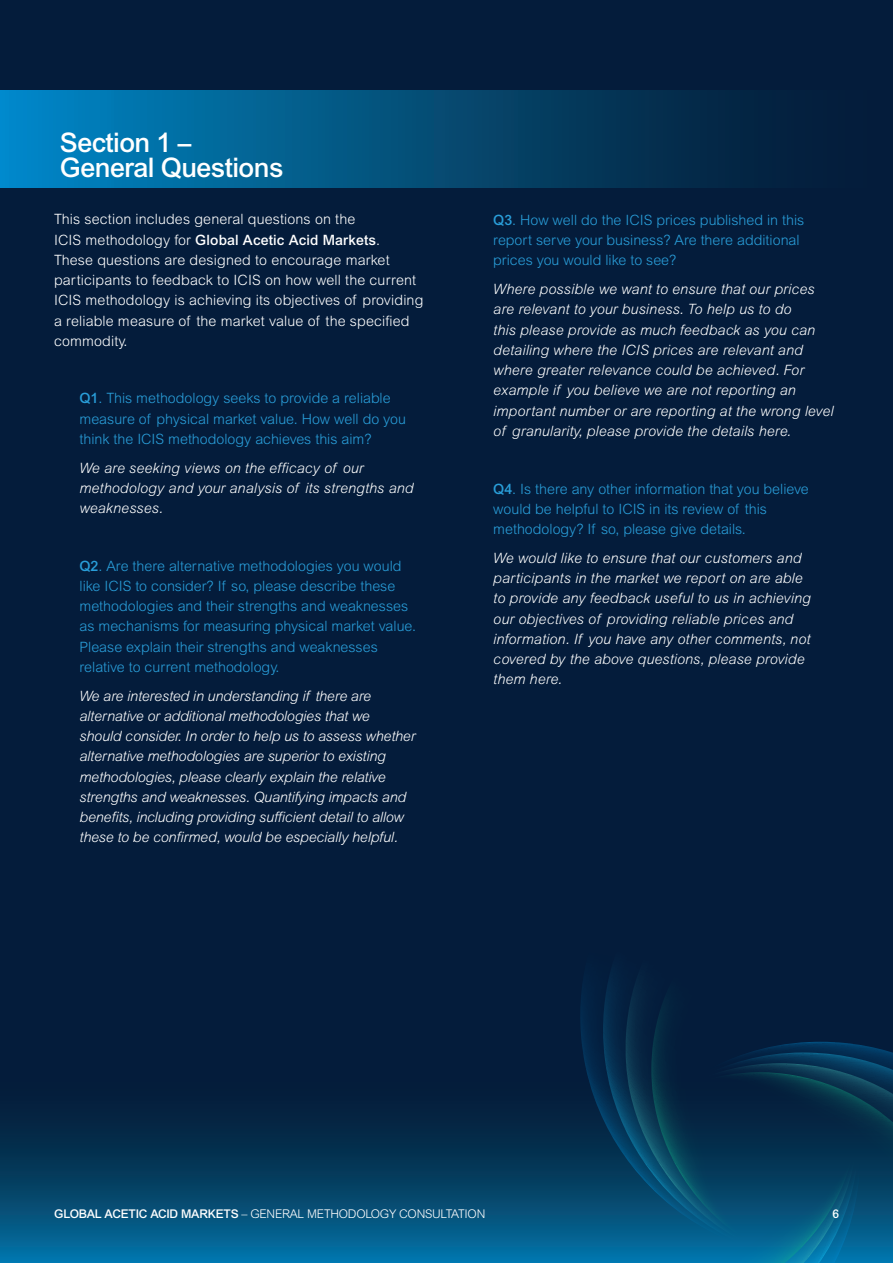
<style>
.page{position:relative;width:893px;height:1263px;background:#041c3b}
.page>*{position:absolute;margin:0;border:0;box-sizing:border-box;transform-origin:0 0}
.t1{font:500 27px/25.5px "Arial MT Std";letter-spacing:-.02em;color:#fff}
.t2{font:italic 300 14.25px/20.2px "Arial MT Std";letter-spacing:.01em;color:#fff}
.t3{font:300 14.25px/20.2px "Arial MT Std";color:#299ed9}
.t4{font:italic 300 14.25px/20.2px "Arial MT Std";letter-spacing:-.01em;color:#fff}
.t5{font:300 14.25px/20.2px "Arial MT Std";letter-spacing:.01em;color:#fff}
.t6{font:300 12px "Arial MT Std";letter-spacing:-.02em;color:#fff}
.t7{font:500 12px "Arial MT Std";color:#fff}
.s1{font-weight:500}
</style>
<div class="page">
<svg style="left:0;top:1126px;width:619px;height:137px;background:#04496f"></svg>
<div style="left:0;top:90px;width:893px;height:98px;background:linear-gradient(to right,#0186c3,#05122a)"></div>
<svg style="left:579px;top:984px;width:24px;height:274px"></svg>
<svg style="left:603px;top:974px;width:16px;height:287px"></svg>
<svg style="left:625px;top:983px;width:197px;height:59px"></svg>
<svg style="left:619px;top:1042px;width:274px;height:221px;background:#064568"></svg>
<svg style="left:651px;top:983px;width:170px;height:279px"></svg>
<p class="t1" style="left:60px;top:129px;width:225px">Section 1 –<br>General Questions</p>
<p class="t5" style="left:54px;top:209px;width:371px">This section includes general questions on the<br>ICIS methodology for <span class="s1">Global Acetic Acid Markets</span>.<br>These questions are designed to encourage market participants to feedback to ICIS on how well the current ICIS methodology is achieving its objectives of providing a reliable measure of the market value of the specified commodity.</p>
<p class="t3" style="left:80px;top:388px;width:328px"><span class="s1">Q1</span>. This methodology seeks to provide a reliable measure of physical market value. How well do you think the ICIS methodology achieves this aim?</p>
<p class="t2" style="left:80px;top:457px;width:335px">We are seeking views on the efficacy of our methodology and your analysis of its strengths and weaknesses.</p>
<p class="t3" style="left:80px;top:555px;width:338px"><span class="s1">Q2</span>. Are there alternative methodologies you would like ICIS to consider? If so, please describe these methodologies and their strengths and weaknesses as mechanisms for measuring physical market value.<br>Please explain their strengths and weaknesses relative to current methodology.</p>
<p class="t4" style="left:80px;top:685px;width:337px">We are interested in understanding if there are alternative or additional methodologies that we<br>should consider. In order to help us to assess whether alternative methodologies are superior to existing methodologies, please clearly explain the relative strengths and weaknesses. Quantifying impacts and benefits, including providing sufficient detail to allow these to be confirmed, would be especially helpful.</p>
<p class="t3" style="left:493px;top:210px;width:313px"><span class="s1">Q3</span>. How well do the ICIS prices published in this report serve your business? Are there additional prices you would like to see?</p>
<p class="t2" style="left:493px;top:279px;width:342px">Where possible we want to ensure that our prices are relevant to your business. To help us to do<br>this please provide as much feedback as you can detailing where the ICIS prices are relevant and where greater relevance could be achieved. For example if you believe we are not reporting an important number or are reporting at the wrong level of granularity, please provide the details here.</p>
<p class="t3" style="left:493px;top:478px;width:317px"><span class="s1">Q4</span>. Is there any other information that you believe would be helpful to ICIS in its review of this methodology? If so, please give details.</p>
<p class="t2" style="left:493px;top:547px;width:319px">We would like to ensure that our customers and participants in the market we report on are able to provide any feedback useful to us in achieving our objectives of providing reliable prices and information. If you have any other comments, not covered by the above questions, please provide them here.</p>
<p class="t6" style="left:54px;top:1206px;width:433px"><span class="s1">GLOBAL ACETIC ACID MARKETS</span> – GENERAL METHODOLOGY CONSULTATION</p>
<p class="t7" style="left:832px;top:1206px;width:8px">6</p>
</div>
